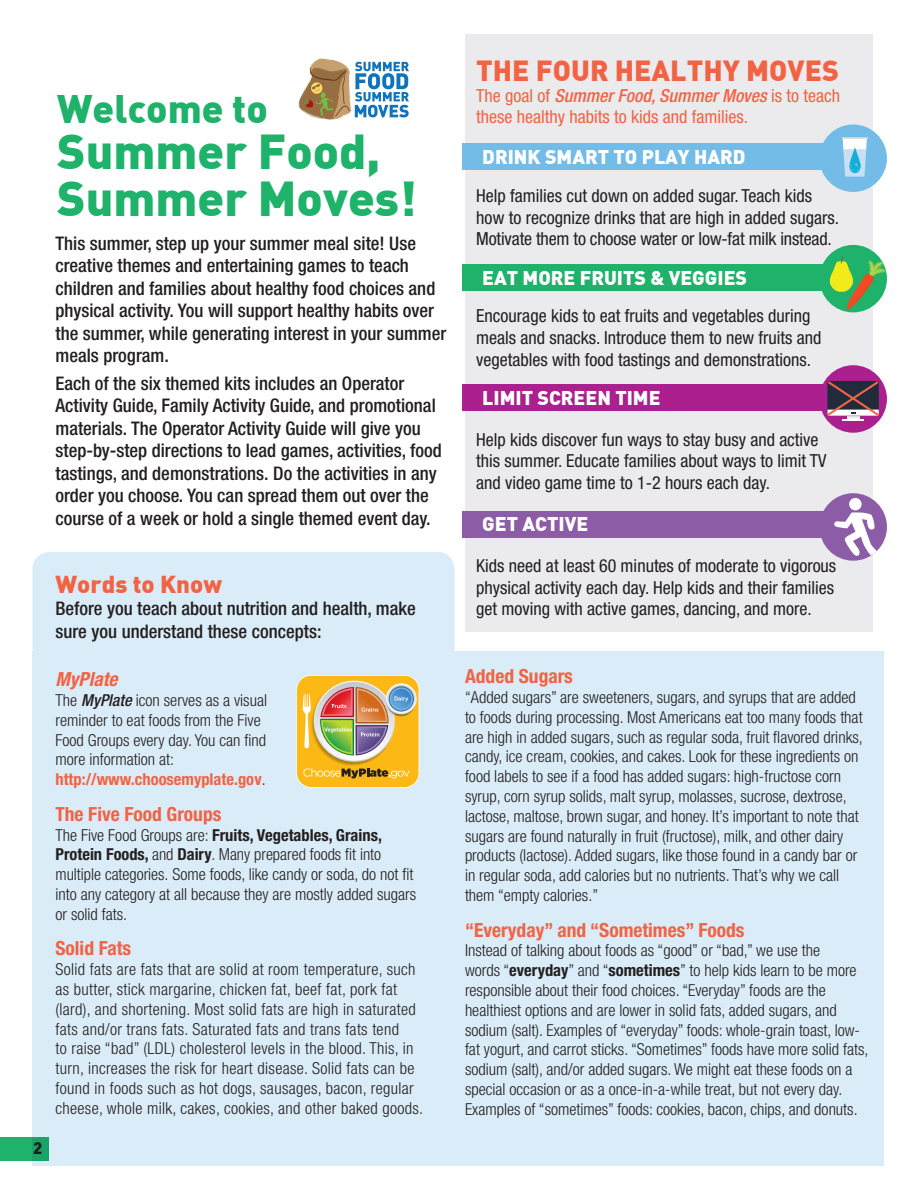
<style>
.page{position:relative;width:918px;height:1188px;background:#fff}
.page>*{position:absolute;margin:0;border:0;box-sizing:border-box;transform-origin:0 0}
.H1_Page_head{font:900 48px/46.5px "DIN";color:#1eb26a}
.H1_Page_head-2{font:900 39px "DIN";color:#1eb26a}
.t1{font:900 28.5px "DIN";color:#f16343}
.H2___subhead{font:900 24px "DIN";color:#f16343}
.H3___sub_sub_head{font:700 condensed 19.5px "Helvetica Neue LT Std";color:#f16343}
.t2{font:900 19.5px "DIN";color:#fff}
.H3___sub_sub_head-2{font:italic 700 condensed 19.5px "Helvetica Neue LT Std";color:#f16343}
.Paragraph___intro{font:500 condensed 18.75px/22.5px "Helvetica Neue LT Std";color:#231f20}
.t3{font:condensed 18px/21.6px "Helvetica Neue LT Std";color:#231f20}
.t4{font:condensed 18px/21px "Helvetica Neue LT Std";color:#f16343}
.Paragraph{font:300 condensed 16.5px/19.8px "Helvetica Neue LT Std";color:#231f20}
.Paragraph-2{font:300 condensed 16.5px/19.8px "Helvetica Neue LT Std";letter-spacing:.02em;color:#231f20}
.t5{font:900 16.5px "DIN";color:#231f20}
.s1{font-weight:500;font-style:italic}
.s2{font-weight:700;color:#f16343}
.s3{font-weight:700}
</style>
<div class="page">
<div style="left:0;top:1137px;width:49px;height:24px;background:#1eb26a"></div>
<div style="left:32px;top:651px;width:851px;height:514px;background:#daecf8"></div>
<div style="left:32px;top:552px;width:423px;height:113px;background:#daecf8;border-radius:18px"></div>
<div style="left:465px;top:34px;width:408px;height:598px;background:#e6e7e9"></div>
<div style="left:463px;top:143px;width:394px;height:27px;background:#74bce8"></div>
<div style="left:463px;top:264px;width:394px;height:27px;background:#1eb26a"></div>
<div style="left:463px;top:384px;width:394px;height:27px;background:#ab208e"></div>
<div style="left:463px;top:511px;width:394px;height:27px;background:#8c5ca6"></div>
<div style="left:819px;top:245px;width:68px;height:67px;background:#1eb26a;border-radius:50%"></div>
<svg style="left:830px;top:257px;width:56px;height:53px"></svg>
<div style="left:819px;top:365px;width:68px;height:68px;background:#ab208e;border-radius:50%"></div>
<hr style="left:843px;top:419px;width:21px;height:2px;background:#fff">
<svg style="left:827px;top:381px;width:54px;height:38px;background:#6a4f62"></svg>
<div style="left:819px;top:493px;width:68px;height:68px;background:#8c5ca6;border-radius:50%"></div>
<svg style="left:831px;top:512px;width:48px;height:47px"></svg>
<div style="left:849px;top:498px;width:13px;height:12px;background:#fff;border-radius:50%"></div>
<div style="left:819px;top:124px;width:68px;height:68px;background:#74bce8;border-radius:50%"></div>
<hr style="left:842px;top:137px;width:26px;height:2px;background:#d8d8d9">
<svg style="left:843px;top:139px;width:24px;height:38px"></svg>
<svg style="left:299px;top:58px;width:110px;height:62px"></svg>
<img style="left:296px;top:675px;width:123px;height:113px">
<p class="H1_Page_head-2" style="left:57px;top:82px;width:212px">Welcome to</p>
<p class="H1_Page_head" style="left:57px;top:126px;width:361px">Summer Food,<br>Summer Moves!</p>
<p class="Paragraph___intro" style="left:56px;top:231px;width:392px">This summer, step up your summer meal site! Use creative themes and entertaining games to teach children and families about healthy food choices and physical activity. You will support healthy habits over the summer, while generating interest in your summer meals program.</p>
<p class="Paragraph___intro" style="left:56px;top:372px;width:388px">Each of the six themed kits includes an Operator Activity Guide, Family Activity Guide, and promotional materials. The Operator Activity Guide will give you step-by-step directions to lead games, activities, food tastings, and demonstrations. Do the activities in any order you choose. You can spread them out over the course of a week or hold a single themed event day.</p>
<p class="t5" style="left:33px;top:1137px;width:11px">2</p>
<p class="H2___subhead" style="left:56px;top:568px;width:168px">Words to Know</p>
<p class="Paragraph___intro" style="left:56px;top:597px;width:362px">Before you teach about nutrition and health, make sure you understand these concepts:</p>
<p class="H3___sub_sub_head-2" style="left:56px;top:668px;width:64px">MyPlate</p>
<p class="Paragraph" style="left:56px;top:690px;width:213px">The <span class="s1">MyPlate</span> icon serves as a visual reminder to eat foods from the Five<br>Food Groups every day. You can find more information at: <span class="s2">http://www.choosemyplate.gov</span>.</p>
<p class="H3___sub_sub_head" style="left:56px;top:802px;width:167px">The Five Food Groups</p>
<p class="Paragraph" style="left:56px;top:825px;width:362px">The Five Food Groups are: <span class="s3">Fruits, Vegetables, Grains, Protein Foods,</span> and <span class="s3">Dairy</span>. Many prepared foods fit into multiple categories. Some foods, like candy or soda, do not fit into any category at all because they are mostly added sugars or solid fats.</p>
<p class="H3___sub_sub_head" style="left:56px;top:937px;width:77px">Solid Fats</p>
<p class="Paragraph-2" style="left:56px;top:959px;width:369px">Solid fats are fats that are solid at room temperature, such as butter, stick margarine, chicken fat, beef fat, pork fat (lard), and shortening. Most solid fats are high in saturated fats and/or trans fats. Saturated fats and trans fats tend<br>to raise “bad” (LDL) cholesterol levels in the blood. This, in turn, increases the risk for heart disease. Solid fats can be found in foods such as hot dogs, sausages, bacon, regular cheese, whole milk, cakes, cookies, and other baked goods.</p>
<p class="t1" style="left:476px;top:52px;width:364px">THE FOUR HEALTHY MOVES</p>
<p class="t4" style="left:476px;top:85px;width:365px">The goal of <span class="s1">Summer Food, Summer Moves</span> is to teach these healthy habits to kids and families.</p>
<p class="t2" style="left:482px;top:144px;width:265px">DRINK SMART TO PLAY HARD</p>
<p class="t3" style="left:476px;top:185px;width:364px">Help families cut down on added sugar. Teach kids how to recognize drinks that are high in added sugars.<br>Motivate them to choose water or low-fat milk instead.</p>
<p class="t2" style="left:482px;top:264px;width:266px">EAT MORE FRUITS &amp; VEGGIES</p>
<p class="t3" style="left:476px;top:305px;width:347px">Encourage kids to eat fruits and vegetables during meals and snacks. Introduce them to new fruits and vegetables with food tastings and demonstrations.</p>
<p class="t2" style="left:482px;top:384px;width:180px">LIMIT SCREEN TIME</p>
<p class="t3" style="left:476px;top:428px;width:352px">Help kids discover fun ways to stay busy and active this summer. Educate families about ways to limit TV and video game time to 1-2 hours each day.</p>
<p class="t2" style="left:482px;top:511px;width:108px">GET ACTIVE</p>
<p class="t3" style="left:476px;top:555px;width:361px">Kids need at least 60 minutes of moderate to vigorous physical activity each day. Help kids and their families get moving with active games, dancing, and more.</p>
<p class="H3___sub_sub_head" style="left:465px;top:665px;width:109px">Added Sugars</p>
<p class="Paragraph" style="left:465px;top:687px;width:399px">“Added sugars” are sweeteners, sugars, and syrups that are added to foods during processing. Most Americans eat too many foods that are high in added sugars, such as regular soda, fruit flavored drinks, candy, ice cream, cookies, and cakes. Look for these ingredients on food labels to see if a food has added sugars: high-fructose corn syrup, corn syrup solids, malt syrup, molasses, sucrose, dextrose, lactose, maltose, brown sugar, and honey. It’s important to note that sugars are found naturally in fruit (fructose), milk, and other dairy products (lactose). Added sugars, like those found in a candy bar or in regular soda, add calories but no nutrients. That’s why we call them “empty calories.”</p>
<p class="H3___sub_sub_head" style="left:465px;top:918px;width:281px">“Everyday” and “Sometimes” Foods</p>
<p class="Paragraph" style="left:465px;top:941px;width:405px">Instead of talking about foods as “good” or “bad,” we use the<br>words “<span class="s3">everyday</span>” and “<span class="s3">sometimes</span>” to help kids learn to be more responsible about their food choices. “Everyday” foods are the healthiest options and are lower in solid fats, added sugars, and sodium (salt). Examples of “everyday” foods: whole-grain toast, low&shy;fat yogurt, and carrot sticks. “Sometimes” foods have more solid fats, sodium (salt), and/or added sugars. We might eat these foods on a special occasion or as a once-in-a-while treat, but not every day.<br>Examples of “sometimes” foods: cookies, bacon, chips, and donuts.</p>
</div>
